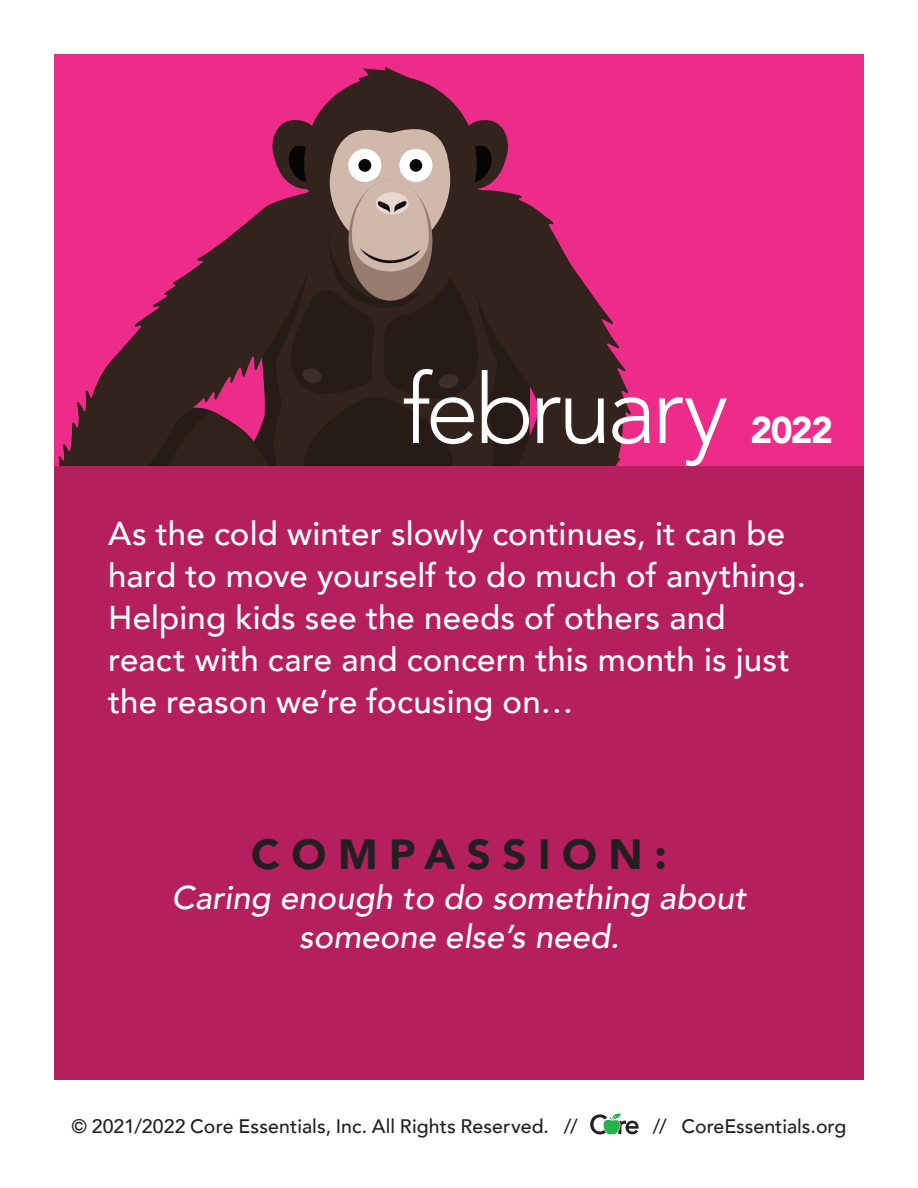
<style>
.page{position:relative;width:918px;height:1188px;background:#fff}
.page>*{position:absolute;margin:0;border:0;box-sizing:border-box;transform-origin:0 0}
.t1{font:300 96.6px "Avenir";letter-spacing:-.045em;color:#fff}
.CORE_-_Value_Sentenc{font:900 42px "Avenir";letter-spacing:.275em;color:#231f20}
.t2{font:900 37.2px "Avenir";color:#fff}
.homebody{font:500 33px/42px "Avenir";letter-spacing:.005em;color:#fff}
.CORE_-_Value_Sentenc-2{font:italic 500 33px/39.6px "Avenir";color:#fff;text-align:center}
.t3{font:500 19.5px "Avenir";color:#231f20}
</style>
<div class="page">
<svg style="left:590px;top:1113px;width:49px;height:21px"></svg>
<div style="left:54px;top:466px;width:810px;height:614px;background:#b51f5e"></div>
<div style="left:54px;top:54px;width:810px;height:412px;background:#ed2c89"></div>
<svg style="left:530px;top:205px;width:93px;height:261px;fill:#32231c"></svg>
<svg style="left:574px;top:457px;width:47px;height:9px"></svg>
<svg style="left:58px;top:67px;width:472px;height:399px"></svg>
<p class="t1" style="left:402px;top:353px;width:328px">february</p>
<p class="t2" style="left:750px;top:398px;width:84px">2022</p>
<p class="homebody" style="left:108px;top:511px;width:699px">As the cold winter slowly continues, it can be hard to move yourself to do much of anything.<br>Helping kids see the needs of others and react with care and concern this month is just the reason we’re focusing on…</p>
<p class="CORE_-_Value_Sentenc" style="left:251px;top:819px;width:417px">COMPASSION:</p>
<p class="CORE_-_Value_Sentenc-2" style="left:172px;top:878px;width:576px">Caring enough to do something about someone else’s need.</p>
<p class="t3" style="left:72px;top:1109px;width:508px">© 2021/2022 Core Essentials, Inc. All Rights Reserved. //</p>
<p class="t3" style="left:653px;top:1109px;width:195px">// CoreEssentials.org</p>
</div>
